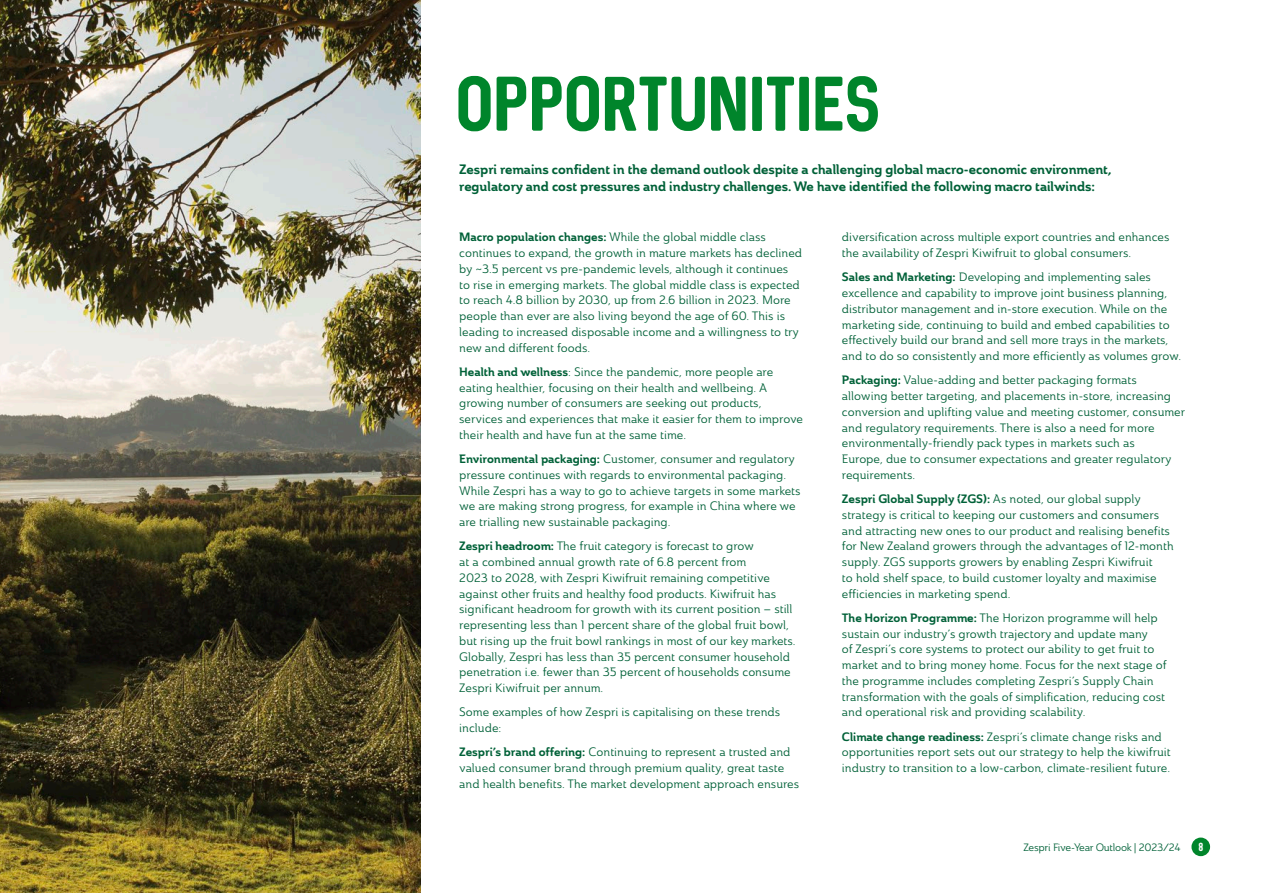
<style>
.page{position:relative;width:1263px;height:893px;background:#fff}
.page>*{position:absolute;margin:0;border:0;box-sizing:border-box;transform-origin:0 0}
.t1{font:61.8px "Sequel Neue";letter-spacing:-.045em;color:#00852b}
.t2{font:13.5px/16.5px "Ainslie Nor Bol";color:#006138}
.t3{font:12px/15.8px "Ainslie Nor Reg";color:#006138}
.t4{font:12px "Ainslie Nor Bol";color:#006138}
.t5{font:10.5px "Ainslie Nor Reg";letter-spacing:-.025em;color:#006138}
.t6{font:9.45px "Sequel Neue";color:#fff}
.s1{font-family:"Ainslie Nor Bol"}
.s2{font-family:"Ainslie Nor Reg"}
</style>
<div class="page">
<div style="left:1191px;top:837px;width:19px;height:19px;background:#00852b;border-radius:50%"></div>
<img style="left:0;top:0;width:421px;height:893px">
<h1 class="t1" style="left:455px;top:61px;width:428px">OPPORTUNITIES</h1>
<p class="t2" style="left:459px;top:161px;width:654px">Zespri remains confident in the demand outlook despite a challenging global macro-economic environment, regulatory and cost pressures and industry challenges. We have identified the following macro tailwinds:</p>
<p class="t3" style="left:842px;top:229px;width:329px">diversification across multiple export countries and enhances the availability of Zespri Kiwifruit to global consumers.</p>
<p class="t3" style="left:842px;top:269px;width:341px"><span class="s1">Sales and Marketing:</span> Developing and implementing sales excellence and capability to improve joint business planning, distributor management and in-store execution. While on the marketing side, continuing to build and embed capabilities to effectively build our brand and sell more trays in the markets, and to do so consistently and more efficiently as volumes grow.</p>
<p class="t3" style="left:842px;top:372px;width:345px"><span class="s1">Packaging:</span> Value-adding and better packaging formats allowing better targeting, and placements in-store, increasing conversion and uplifting value and meeting customer, consumer and regulatory requirements. There is also a need for more environmentally-friendly pack types in markets such as<br>Europe, due to consumer expectations and greater regulatory requirements.</p>
<p class="t4" style="left:842px;top:491px;width:300px">Zespri Global Supply (ZGS): <span class="s2">As noted, our global supply</span></p>
<p class="t3" style="left:842px;top:507px;width:333px">strategy is critical to keeping our customers and consumers and attracting new ones to our product and realising benefits for New Zealand growers through the advantages of 12-month supply. ZGS supports growers by enabling Zespri Kiwifruit<br>to hold shelf space, to build customer loyalty and maximise efficiencies in marketing spend.</p>
<p class="t3" style="left:842px;top:610px;width:326px"><span class="s1">The Horizon Programme:</span> The Horizon programme will help sustain our industry’s growth trajectory and update many<br>of Zespri’s core systems to protect our ability to get fruit to market and to bring money home. Focus for the next stage of the programme includes completing Zespri’s Supply Chain transformation with the goals of simplification, reducing cost and operational risk and providing scalability.</p>
<p class="t3" style="left:842px;top:728px;width:330px"><span class="s1">Climate change readiness:</span> Zespri’s climate change risks and opportunities report sets out our strategy to help the kiwifruit industry to transition to a low-carbon, climate-resilient future.</p>
<p class="t3" style="left:459px;top:229px;width:344px"><span class="s1">Macro population changes:</span> While the global middle class continues to expand, the growth in mature markets has declined by ~3.5 percent vs pre-pandemic levels, although it continues to rise in emerging markets. The global middle class is expected to reach 4.8 billion by 2030, up from 2.6 billion in 2023. More people than ever are also living beyond the age of 60. This is leading to increased disposable income and a willingness to try new and different foods.</p>
<p class="t3" style="left:459px;top:364px;width:345px"><span class="s1">Health and wellness</span>: Since the pandemic, more people are eating healthier, focusing on their health and wellbeing. A growing number of consumers are seeking out products, services and experiences that make it easier for them to improve their health and have fun at the same time.</p>
<p class="t3" style="left:459px;top:451px;width:343px"><span class="s1">Environmental packaging:</span> Customer, consumer and regulatory pressure continues with regards to environmental packaging.<br>While Zespri has a way to go to achieve targets in some markets we are making strong progress, for example in China where we are trialling new sustainable packaging.</p>
<p class="t3" style="left:459px;top:538px;width:338px"><span class="s1">Zespri headroom:</span> The fruit category is forecast to grow<br>at a combined annual growth rate of 6.8 percent from<br>2023 to 2028, with Zespri Kiwifruit remaining competitive against other fruits and healthy food products. Kiwifruit has significant headroom for growth with its current position – still representing less than 1 percent share of the global fruit bowl, but rising up the fruit bowl rankings in most of our key markets.<br>Globally, Zespri has less than 35 percent consumer household penetration i.e. fewer than 35 percent of households consume Zespri Kiwifruit per annum.</p>
<p class="t3" style="left:459px;top:704px;width:322px">Some examples of how Zespri is capitalising on these trends include:</p>
<p class="t3" style="left:459px;top:744px;width:341px"><span class="s1">Zespri’s brand offering:</span> Continuing to represent a trusted and valued consumer brand through premium quality, great taste and health benefits. The market development approach ensures</p>
<p class="t5" style="left:1023px;top:841px;width:159px">Zespri Five-Year Outlook | 2023/24</p>
<p class="t6" style="left:1198px;top:840px;width:6px">8</p>
</div>
